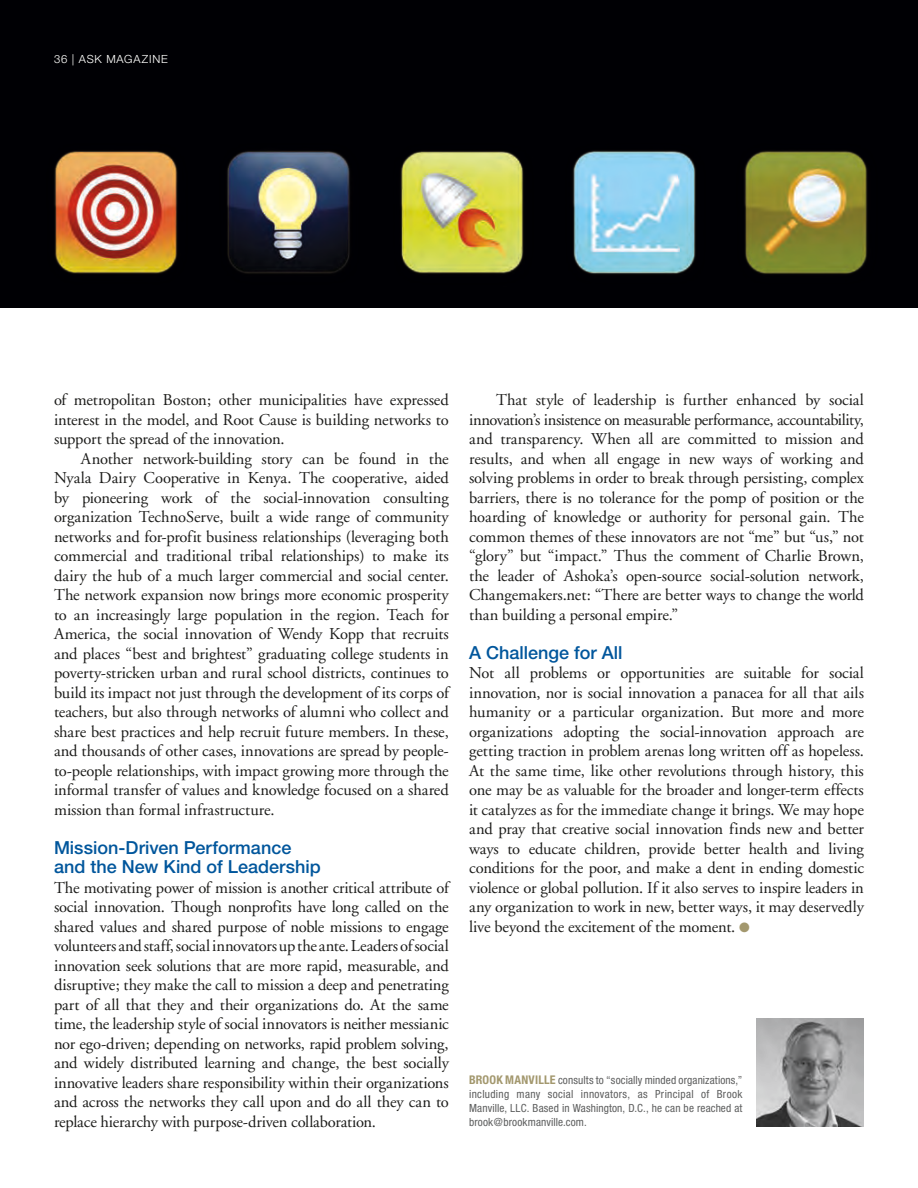
<style>
.page{position:relative;width:918px;height:1188px;background:#fff}
.page>*{position:absolute;margin:0;border:0;box-sizing:border-box;transform-origin:0 0}
.t1{font:500 18px/19.5px "Helvetica Neue";color:#00569c}
.t2{font:16.5px/19.5px "Adobe Garamond";letter-spacing:-.01em;color:#1c1c1a;text-align:justify}
.t3{font:condensed 11.25px/14.2px "Helvetica Neue";letter-spacing:.01em;color:#5e5f5f;text-align:justify}
.t4{font:300 11.25px "Helvetica Neue";letter-spacing:.075em;color:#fff}
.s1{color:#a3986e}
.s2{font-weight:700;font-size:12px;color:#a3986e}
</style>
<div class="page">
<div style="left:0;top:0;width:918px;height:308px;background:#000004"></div>
<img style="left:54px;top:151px;width:124px;height:123px">
<img style="left:227px;top:151px;width:123px;height:123px">
<img style="left:400px;top:151px;width:124px;height:123px">
<img style="left:573px;top:150px;width:123px;height:124px">
<img style="left:744px;top:151px;width:124px;height:123px">
<img style="left:756px;top:1018px;width:108px;height:108px">
<p class="t4" style="left:54px;top:52px;width:115px">36 | ASK MAGAZINE</p>
<p class="t2" style="left:54px;top:390px;width:396px">of metropolitan Boston; other municipalities have expressed interest in the model, and Root Cause is building networks to support the spread of the innovation.</p>
<p class="t2" style="left:54px;top:449px;width:396px;text-indent:27px">Another network-building story can be found in the Nyala Dairy Cooperative in Kenya. The cooperative, aided by pioneering work of the social-innovation consulting organization TechnoServe, built a wide range of community networks and for-profit business relationships (leveraging both commercial and traditional tribal relationships) to make its dairy the hub of a much larger commercial and social center.<br>The network expansion now brings more economic prosperity to an increasingly large population in the region. Teach for America, the social innovation of Wendy Kopp that recruits and places “best and brightest” graduating college students in poverty-stricken urban and rural school districts, continues to build its impact not just through the development of its corps of teachers, but also through networks of alumni who collect and share best practices and help recruit future members. In these, and thousands of other cases, innovations are spread by people&shy;to-people relationships, with impact growing more through the informal transfer of values and knowledge focused on a shared mission than formal infrastructure.</p>
<p class="t1" style="left:54px;top:837px;width:268px">Mission-Driven Performance and the New Kind of Leadership</p>
<p class="t2" style="left:54px;top:878px;width:396px">The motivating power of mission is another critical attribute of social innovation. Though nonprofits have long called on the shared values and shared purpose of noble missions to engage volunteers and staff, social innovators up the ante. Leaders of social innovation seek solutions that are more rapid, measurable, and disruptive; they make the call to mission a deep and penetrating part of all that they and their organizations do. At the same time, the leadership style of social innovators is neither messianic nor ego-driven; depending on networks, rapid problem solving, and widely distributed learning and change, the best socially innovative leaders share responsibility within their organizations and across the networks they call upon and do all they can to replace hierarchy with purpose-driven collaboration.</p>
<p class="t2" style="left:469px;top:390px;width:396px;text-indent:27px">That style of leadership is further enhanced by social innovation’s insistence on measurable performance, accountability, and transparency. When all are committed to mission and results, and when all engage in new ways of working and solving problems in order to break through persisting, complex barriers, there is no tolerance for the pomp of position or the hoarding of knowledge or authority for personal gain. The common themes of these innovators are not “me” but “us,” not “glory” but “impact.” Thus the comment of Charlie Brown, the leader of Ashoka’s open-source social-solution network, Changemakers.net: “There are better ways to change the world than building a personal empire.”</p>
<p class="t1" style="left:469px;top:642px;width:155px">A Challenge for All</p>
<p class="t2" style="left:469px;top:663px;width:396px">Not all problems or opportunities are suitable for social innovation, nor is social innovation a panacea for all that ails humanity or a particular organization. But more and more organizations adopting the social-innovation approach are getting traction in problem arenas long written off as hopeless.<br>At the same time, like other revolutions through history, this one may be as valuable for the broader and longer-term effects it catalyzes as for the immediate change it brings. We may hope and pray that creative social innovation finds new and better ways to educate children, provide better health and living conditions for the poor, and make a dent in ending domestic violence or global pollution. If it also serves to inspire leaders in any organization to work in new, better ways, it may deservedly live beyond the excitement of the moment. <span class="s1">●</span></p>
<p class="t3" style="left:469px;top:1073px;width:275px"><span class="s2">BROOK MANVILLE</span> consults to “socially minded organizations,” including many social innovators, as Principal of Brook Manville, LLC. Based in Washington, D.C., he can be reached at brook@brookmanville.com.</p>
</div>
